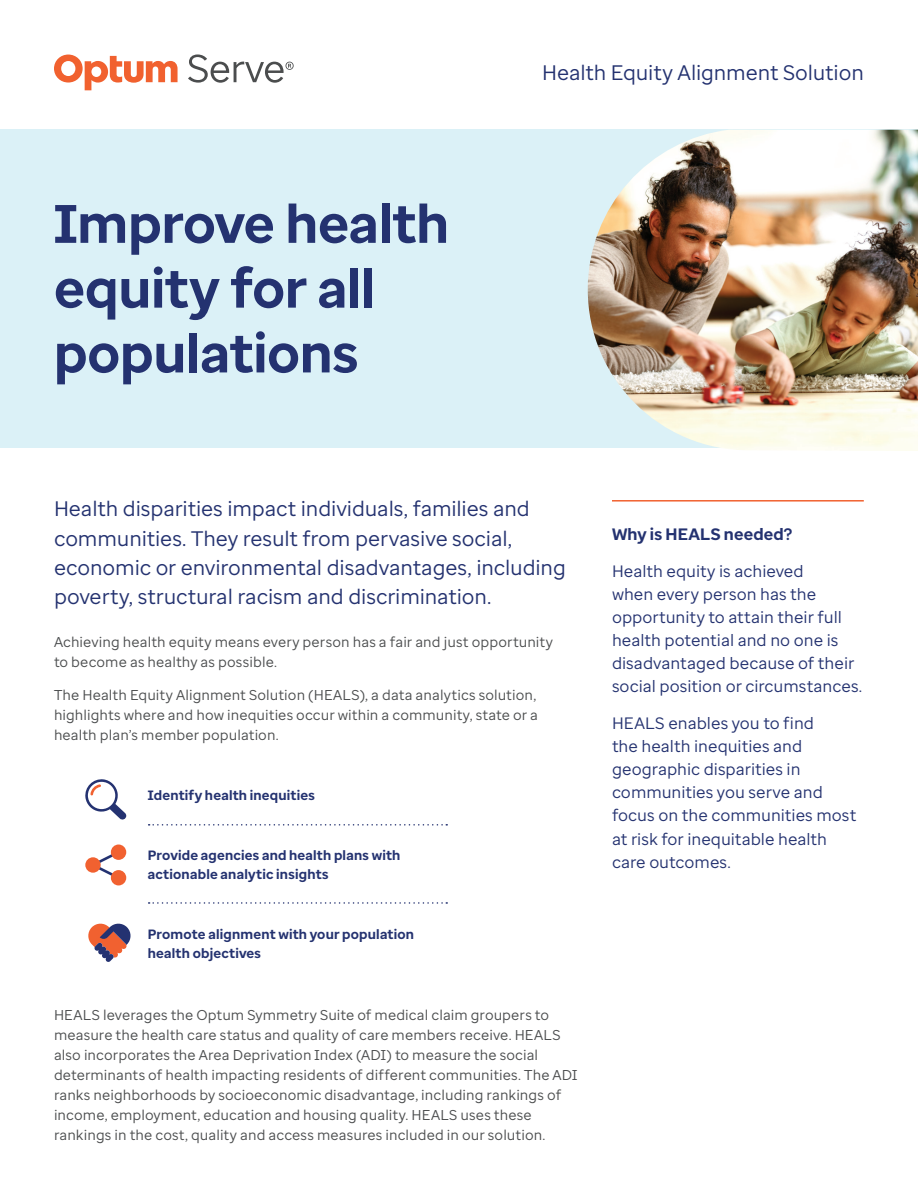
<style>
.page{position:relative;width:918px;height:1188px;background:#fff}
.page>*{position:absolute;margin:0;border:0;box-sizing:border-box;transform-origin:0 0}
.t1{font:700 54px/64.8px "Optum Sans";letter-spacing:-.005em;color:#243270}
.t2{font:21px/29.4px "Optum Sans";letter-spacing:-.005em;color:#243270}
.t3{font:16.5px/23.1px "Optum Sans";color:#243270}
.t4{font:700 16.5px "Optum Sans";letter-spacing:.01em;color:#243270}
.t5{font:14.25px/20px "Optum Sans";letter-spacing:.005em;color:#4b4d4e}
.t6{font:700 13.5px/18.9px "Optum Sans";letter-spacing:.015em;color:#243270}
</style>
<div class="page">
<div style="left:0;top:130px;width:918px;height:318px;background:#dbf1f7"></div>
<img style="left:588px;top:130px;width:330px;height:321px">
<svg style="left:149px;top:824px;width:298px;height:2px"></svg>
<svg style="left:149px;top:902px;width:298px;height:2px"></svg>
<svg style="left:85px;top:779px;width:41px;height:41px"></svg>
<svg style="left:100px;top:849px;width:22px;height:32px"></svg>
<div style="left:111px;top:845px;width:15px;height:15px;background:#f16130;border-radius:50%"></div>
<div style="left:111px;top:870px;width:15px;height:15px;background:#f16130;border-radius:50%"></div>
<div style="left:85px;top:857px;width:16px;height:16px;background:#f16130;border-radius:50%"></div>
<svg style="left:88px;top:923px;width:43px;height:39px"></svg>
<hr style="left:612px;top:500px;width:252px;height:2px;background:#f1612f">
<svg style="left:188px;top:54px;width:106px;height:29px"></svg>
<svg style="left:54px;top:55px;width:124px;height:35px"></svg>
<h1 class="t1" style="left:54px;top:192px;width:397px">Improve health equity for all populations</h1>
<h2 class="t2" style="left:542px;top:58px;width:323px">Health Equity Alignment Solution</h2>
<h2 class="t2" style="left:54px;top:494px;width:513px">Health disparities impact individuals, families and communities. They result from pervasive social, economic or environmental disadvantages, including poverty, structural racism and discrimination.</h2>
<p class="t5" style="left:54px;top:632px;width:500px">Achieving health equity means every person has a fair and just opportunity to become as healthy as possible.</p>
<p class="t5" style="left:54px;top:685px;width:486px">The Health Equity Alignment Solution (HEALS), a data analytics solution, highlights where and how inequities occur within a community, state or a health plan’s member population.</p>
<p class="t6" style="left:148px;top:785px;width:169px">Identify health inequities</p>
<p class="t6" style="left:148px;top:846px;width:254px">Provide agencies and health plans with actionable analytic insights</p>
<p class="t6" style="left:148px;top:925px;width:268px">Promote alignment with your population health objectives</p>
<p class="t5" style="left:54px;top:1005px;width:525px">HEALS leverages the Optum Symmetry Suite of medical claim groupers to measure the health care status and quality of care members receive. HEALS also incorporates the Area Deprivation Index (ADI) to measure the social determinants of health impacting residents of different communities. The ADI ranks neighborhoods by socioeconomic disadvantage, including rankings of income, employment, education and housing quality. HEALS uses these rankings in the cost, quality and access measures included in our solution.</p>
<p class="t4" style="left:612px;top:524px;width:182px">Why is HEALS needed?</p>
<p class="t3" style="left:612px;top:559px;width:252px">Health equity is achieved<br>when every person has the opportunity to attain their full health potential and no one is disadvantaged because of their social position or circumstances.</p>
<p class="t3" style="left:612px;top:712px;width:246px">HEALS enables you to find<br>the health inequities and geographic disparities in communities you serve and focus on the communities most at risk for inequitable health care outcomes.</p>
</div>
